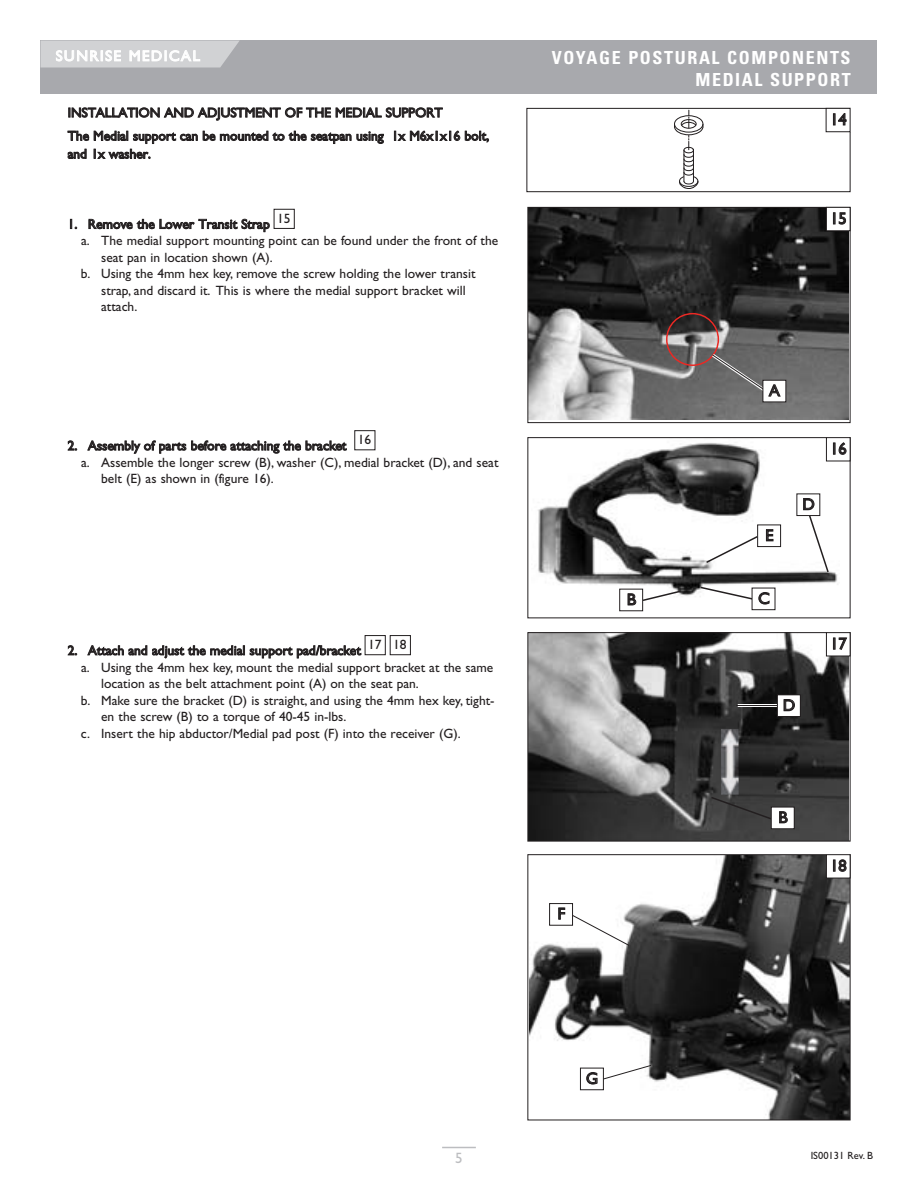
<style>
.page{position:relative;width:918px;height:1188px;background:#fff}
.page>*{position:absolute;margin:0;border:0;box-sizing:border-box;transform-origin:0 0}
.t1{font:700 condensed 18px/21.6px "Univers LT Std";letter-spacing:.09em;color:#fff;text-align:right}
.t2{font:16.5px "Gill Sans Std";color:#231f20}
.t3{font:15px "Gill Sans Std";color:#bcbdc0}
.t4{font:13.5px/23.2px "Gill Sans Std";color:#231f20}
.t5{font:10.5px "Gill Sans Std";color:#231f20}
</style>
<div class="page">
<div style="left:40px;top:40px;width:838px;height:54px;background:#a8a9ad"></div>
<svg style="left:40px;top:40px;width:200px;height:28px;background:#d2d3d5"></svg>
<hr style="left:442px;top:1147px;width:34px;height:1px;background:#bcbdc0">
<svg style="left:69px;top:107px;width:374px;height:14px"></svg>
<svg style="left:394px;top:131px;width:95px;height:12px"></svg>
<svg style="left:68px;top:131px;width:316px;height:28px"></svg>
<svg style="left:70px;top:219px;width:7px;height:10px"></svg>
<svg style="left:89px;top:219px;width:181px;height:13px"></svg>
<svg style="left:68px;top:440px;width:9px;height:11px"></svg>
<svg style="left:87px;top:440px;width:260px;height:14px"></svg>
<svg style="left:68px;top:645px;width:9px;height:10px"></svg>
<svg style="left:87px;top:645px;width:274px;height:14px"></svg>
<div style="left:274px;top:209px;width:21px;height:20px;border:1px solid #231f20"></div>
<div style="left:354px;top:430px;width:21px;height:20px;border:1px solid #231f20"></div>
<div style="left:365px;top:635px;width:21px;height:20px;border:1px solid #231f20"></div>
<div style="left:390px;top:635px;width:21px;height:20px;border:1px solid #231f20"></div>
<img style="left:529px;top:209px;width:319px;height:211px">
<div style="left:527px;top:207px;width:324px;height:216px;border:1px solid #231f20"></div>
<div style="left:826px;top:207px;width:24px;height:24px;background:#fff"></div>
<div style="left:826px;top:207px;width:24px;height:24px;border:1px solid #231f20"></div>
<svg style="left:833px;top:212px;width:13px;height:13px"></svg>
<div style="left:763px;top:380px;width:23px;height:22px;background:#fff"></div>
<svg style="left:666px;top:313px;width:115px;height:84px;background:#6a6565"></svg>
<img style="left:538px;top:439px;width:302px;height:173px">
<div style="left:527px;top:437px;width:324px;height:181px;border:1px solid #231f20"></div>
<div style="left:826px;top:438px;width:24px;height:23px;background:#fff"></div>
<div style="left:826px;top:437px;width:24px;height:24px;border:1px solid #231f20"></div>
<svg style="left:833px;top:442px;width:14px;height:13px"></svg>
<div style="left:797px;top:494px;width:23px;height:22px;background:#fff"></div>
<svg style="left:803px;top:498px;width:27px;height:76px"></svg>
<svg style="left:705px;top:535px;width:54px;height:29px"></svg>
<div style="left:758px;top:525px;width:23px;height:22px;background:#fff"></div>
<div style="left:757px;top:525px;width:24px;height:22px;border:1px solid #231f20"></div>
<svg style="left:766px;top:529px;width:8px;height:12px"></svg>
<div style="left:752px;top:588px;width:23px;height:22px;background:#fff"></div>
<div style="left:752px;top:588px;width:23px;height:22px;border:1px solid #231f20"></div>
<svg style="left:699px;top:586px;width:71px;height:19px"></svg>
<div style="left:620px;top:589px;width:23px;height:22px;background:#fff"></div>
<div style="left:619px;top:589px;width:24px;height:22px;border:1px solid #231f20"></div>
<svg style="left:628px;top:589px;width:54px;height:16px"></svg>
<img style="left:529px;top:634px;width:320px;height:206px">
<div style="left:527px;top:632px;width:324px;height:210px;border:1px solid #231f20"></div>
<hr style="left:738px;top:704px;width:41px;height:3px;background:#fff">
<div style="left:826px;top:633px;width:24px;height:23px;background:#fff"></div>
<div style="left:826px;top:632px;width:24px;height:24px;border:1px solid #231f20"></div>
<svg style="left:833px;top:637px;width:14px;height:13px"></svg>
<hr style="left:736px;top:705px;width:42px;height:1px;background:#231f20">
<div style="left:777px;top:695px;width:23px;height:21px;background:#fff"></div>
<div style="left:777px;top:694px;width:24px;height:23px;border:1px solid #231f20"></div>
<svg style="left:784px;top:699px;width:11px;height:12px"></svg>
<svg style="left:710px;top:796px;width:63px;height:25px;background:#3d3d3d"></svg>
<div style="left:771px;top:807px;width:23px;height:22px;background:#fff"></div>
<div style="left:771px;top:807px;width:24px;height:22px;border:1px solid #231f20"></div>
<svg style="left:779px;top:811px;width:9px;height:12px"></svg>
<img style="left:529px;top:856px;width:320px;height:262px">
<div style="left:527px;top:854px;width:324px;height:266px;border:1px solid #231f20"></div>
<div style="left:826px;top:855px;width:24px;height:23px;background:#fff"></div>
<div style="left:826px;top:854px;width:24px;height:24px;border:1px solid #231f20"></div>
<svg style="left:833px;top:859px;width:14px;height:13px"></svg>
<svg style="left:571px;top:914px;width:59px;height:32px"></svg>
<div style="left:550px;top:904px;width:23px;height:21px;background:#fff"></div>
<div style="left:549px;top:903px;width:24px;height:23px;border:1px solid #231f20"></div>
<svg style="left:558px;top:908px;width:7px;height:12px"></svg>
<svg style="left:674px;top:110px;width:30px;height:79px"></svg>
<div style="left:527px;top:108px;width:323px;height:84px;border:1px solid #231f20"></div>
<div style="left:826px;top:108px;width:24px;height:24px;background:#fff"></div>
<div style="left:826px;top:108px;width:25px;height:24px;border:1px solid #231f20"></div>
<svg style="left:833px;top:113px;width:14px;height:12px"></svg>
<img style="left:721px;top:729px;width:18px;height:66px">
<div style="left:580px;top:1068px;width:23px;height:22px;background:#fff"></div>
<div style="left:580px;top:1068px;width:24px;height:22px;border:1px solid #231f20"></div>
<svg style="left:586px;top:1065px;width:66px;height:20px"></svg>
<p class="t4" style="left:68px;top:102px;width:423px">INSTALLATION AND ADJUSTMENT OF THE MEDIAL SUPPORT<br>The Medial support can be mounted to the seatpan using 1x M6x1x16 bolt,</p>
<p class="t4" style="left:68px;top:144px;width:85px">and 1x washer.</p>
<p class="t4" style="left:277px;top:208px;width:15px">15</p>
<p class="t4" style="left:68px;top:214px;width:204px">1. Remove the Lower Transit Strap</p>
<p class="t4" style="left:81px;top:230px;width:419px">a. The medial support mounting point can be found under the front of the</p>
<p class="t4" style="left:101px;top:247px;width:173px">seat pan in location shown (A).</p>
<p class="t4" style="left:81px;top:263px;width:396px">b. Using the 4mm hex key, remove the screw holding the lower transit</p>
<p class="t4" style="left:101px;top:280px;width:366px">strap, and discard it. This is where the medial support bracket will</p>
<p class="t4" style="left:101px;top:296px;width:38px">attach.</p>
<p class="t4" style="left:358px;top:430px;width:15px">16</p>
<p class="t4" style="left:68px;top:435px;width:280px">2. Assembly of parts before attaching the bracket</p>
<p class="t4" style="left:81px;top:452px;width:419px">a. Assemble the longer screw (B), washer (C), medial bracket (D), and seat</p>
<p class="t4" style="left:101px;top:468px;width:174px">belt (E) as shown in (figure 16).</p>
<p class="t4" style="left:368px;top:634px;width:40px">17 18</p>
<p class="t4" style="left:68px;top:640px;width:295px">2. Attach and adjust the medial support pad/bracket</p>
<p class="t4" style="left:81px;top:657px;width:414px">a. Using the 4mm hex key, mount the medial support bracket at the same</p>
<p class="t4" style="left:101px;top:673px;width:319px">location as the belt attachment point (A) on the seat pan.</p>
<p class="t4" style="left:81px;top:690px;width:415px">b. Make sure the bracket (D) is straight, and using the 4mm hex key, tight-</p>
<p class="t4" style="left:101px;top:706px;width:247px">en the screw (B) to a torque of 40-45 in-lbs.</p>
<p class="t4" style="left:81px;top:723px;width:381px">c. Insert the hip abductor/Medial pad post (F) into the receiver (G).</p>
<h1 class="t1" style="left:552px;top:49px;width:300px">VOYAGE POSTURAL COMPONENTS<br>MEDIAL SUPPORT</h1>
<p class="t2" style="left:830px;top:113px;width:18px">14</p>
<p class="t2" style="left:830px;top:212px;width:18px">15</p>
<p class="t2" style="left:557px;top:907px;width:9px">F</p>
<p class="t2" style="left:769px;top:384px;width:13px">A</p>
<p class="t2" style="left:765px;top:529px;width:10px">E</p>
<p class="t2" style="left:802px;top:498px;width:14px">D</p>
<p class="t2" style="left:830px;top:442px;width:18px">16</p>
<p class="t2" style="left:627px;top:593px;width:11px">B</p>
<p class="t2" style="left:758px;top:592px;width:13px">C</p>
<p class="t2" style="left:783px;top:699px;width:14px">D</p>
<p class="t2" style="left:830px;top:637px;width:18px">17</p>
<p class="t2" style="left:778px;top:811px;width:11px">B</p>
<p class="t2" style="left:830px;top:859px;width:18px">18</p>
<p class="t2" style="left:586px;top:1072px;width:14px">G</p>
<p class="t3" style="left:455px;top:1152px;width:9px">5</p>
<p class="t5" style="left:811px;top:1152px;width:64px">IS00131 Rev. B</p>
</div>
